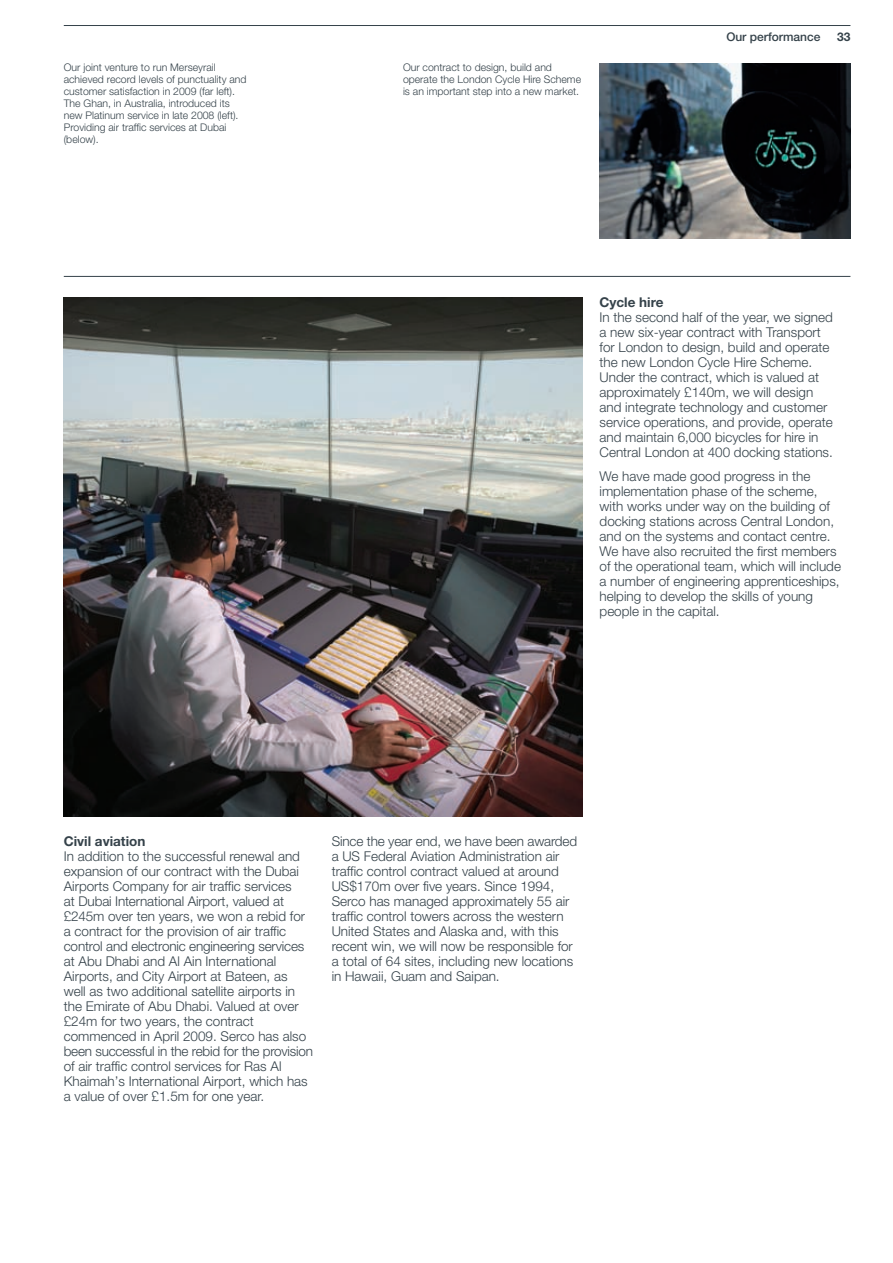
<style>
.page{position:relative;width:893px;height:1263px;background:#fff}
.page>*{position:absolute;margin:0;border:0;box-sizing:border-box;transform-origin:0 0}
.t1{font:300 13.5px/15px "Helvetica Neue";color:#35424a}
.t2{font:500 12px "Helvetica Neue";color:#35424a}
.t3{font:700 12px "Helvetica Neue";color:#35424a}
.t4{font:300 10.5px/12px "Helvetica Neue";color:#35424a}
.s1{font-weight:700}
</style>
<div class="page">
<hr style="left:64px;top:25px;width:786px;height:1px;background:#35424a">
<hr style="left:64px;top:276px;width:786px;height:1px;background:#35424a">
<img style="left:64px;top:298px;width:519px;height:518px">
<img style="left:600px;top:64px;width:250px;height:174px">
<p class="t4" style="left:64px;top:63px;width:184px">Our joint venture to run Merseyrail achieved record levels of punctuality and customer satisfaction in 2009 (far left).<br>The Ghan, in Australia, introduced its new Platinum service in late 2008 (left).<br>Providing air traffic services at Dubai (below).</p>
<p class="t4" style="left:403px;top:63px;width:180px">Our contract to design, build and operate the London Cycle Hire Scheme is an important step into a new market.</p>
<p class="t2" style="left:726px;top:32px;width:96px">Our performance</p>
<p class="t3" style="left:837px;top:32px;width:15px">33</p>
<p class="t1" style="left:600px;top:296px;width:235px"><span class="s1">Cycle hire<br></span>In the second half of the year, we signed a new six-year contract with Transport for London to design, build and operate the new London Cycle Hire Scheme.<br>Under the contract, which is valued at approximately £140m, we will design and integrate technology and customer service operations, and provide, operate and maintain 6,000 bicycles for hire in Central London at 400 docking stations.</p>
<p class="t1" style="left:600px;top:470px;width:243px">We have made good progress in the implementation phase of the scheme, with works under way on the building of docking stations across Central London, and on the systems and contact centre.<br>We have also recruited the first members of the operational team, which will include a number of engineering apprenticeships, helping to develop the skills of young people in the capital.</p>
<p class="t1" style="left:64px;top:835px;width:251px"><span class="s1">Civil aviation<br></span>In addition to the successful renewal and expansion of our contract with the Dubai Airports Company for air traffic services<br>at Dubai International Airport, valued at £245m over ten years, we won a rebid for a contract for the provision of air traffic control and electronic engineering services at Abu Dhabi and Al Ain International Airports, and City Airport at Bateen, as well as two additional satellite airports in the Emirate of Abu Dhabi. Valued at over £24m for two years, the contract commenced in April 2009. Serco has also been successful in the rebid for the provision of air traffic control services for Ras Al Khaimah’s International Airport, which has a value of over £1.5m for one year.</p>
<p class="t1" style="left:332px;top:835px;width:247px">Since the year end, we have been awarded a US Federal Aviation Administration air traffic control contract valued at around US$170m over five years. Since 1994, Serco has managed approximately 55 air traffic control towers across the western United States and Alaska and, with this recent win, we will now be responsible for a total of 64 sites, including new locations in Hawaii, Guam and Saipan.</p>
</div>
